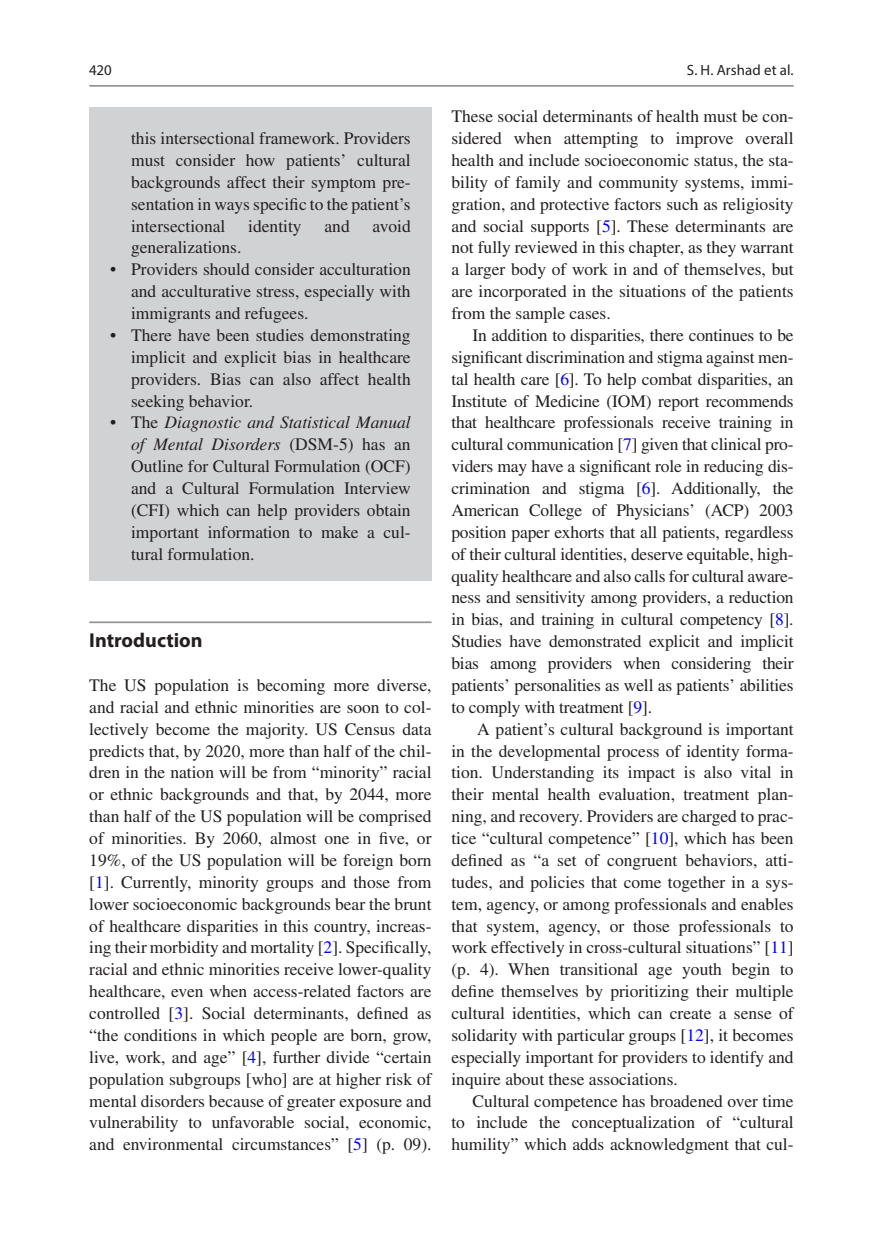
<style>
.page{position:relative;width:883px;height:1260px;background:#fff}
.page>*{position:absolute;margin:0;border:0;box-sizing:border-box;transform-origin:0 0}
.t1{font:700 20.12px "Myriad Pro";color:#231f20}
.t2{font:17.5px/21.9px "Times LT Std";color:#231f20;text-align:justify}
.t3{font:14.88px "Myriad Pro Regular 2";letter-spacing:.005em;color:#231f20}
.t4{font:14.88px "Myriad Pro";color:#231f20}
.s1{font-style:italic}
.s2{color:#00f}
</style>
<div class="page">
<hr style="left:89px;top:621px;width:343px;height:2px;background:#939598">
<div style="left:89px;top:107px;width:343px;height:474px;background:#d1d2d4"></div>
<hr style="left:89px;top:85px;width:705px;height:2px;background:#939598">
<p class="t4" style="left:89px;top:61px;width:24px">420</p>
<p class="t2" style="left:131px;top:127px;width:281px">this intersectional framework. Providers must consider how patients’ cultural backgrounds affect their symptom pre&shy;sentation in ways specific to the patient’s intersectional</p>
<p class="t2" style="left:248px;top:215px;width:55px">identity</p>
<p class="t2" style="left:325px;top:215px;width:27px">and</p>
<p class="t2" style="left:373px;top:215px;width:40px">avoid</p>
<p class="t2" style="left:131px;top:237px;width:112px">generalizations.</p>
<p class="t2" style="left:131px;top:258px;width:281px;text-indent:-21px">• Providers should consider acculturation and acculturative stress, especially with immigrants and refugees.</p>
<p class="t2" style="left:131px;top:324px;width:281px;text-indent:-21px">• There have been studies demonstrating implicit and explicit bias in healthcare providers. Bias can also affect health seeking behavior.</p>
<p class="t2" style="left:131px;top:412px;width:281px;text-indent:-21px">• The <span class="s1">Diagnostic and Statistical Manual of Mental Disorders</span> (DSM-5) has an Outline for Cultural Formulation (OCF) and a Cultural Formulation Interview (CFI) which can help providers obtain important information to make a cul&shy;tural formulation.</p>
<p class="t1" style="left:89px;top:627px;width:115px">Introduction</p>
<p class="t2" style="left:89px;top:674px;width:344px">The US population is becoming more diverse, and racial and ethnic minorities are soon to col&shy;lectively become the majority. US Census data predicts that, by 2020, more than half of the chil&shy;dren in the nation will be from “minority” racial or ethnic backgrounds and that, by 2044, more than half of the US population will be comprised of minorities. By 2060, almost one in five, or 19%, of the US population will be foreign born [<span class="s2">1</span>]. Currently, minority groups and those from lower socioeconomic backgrounds bear the brunt of healthcare disparities in this country, increas&shy;ing their morbidity and mortality [<span class="s2">2</span>]. Specifically, racial and ethnic minorities receive lower-quality healthcare, even when access-related factors are controlled [<span class="s2">3</span>]. Social determinants, defined as “the conditions in which people are born, grow, live, work, and age” [<span class="s2">4</span>], further divide “certain population subgroups [who] are at higher risk of mental disorders because of greater exposure and vulnerability to unfavorable social, economic, and environmental circumstances” [<span class="s2">5</span>] (p. 09).</p>
<p class="t3" style="left:687px;top:61px;width:108px">S. H. Arshad et al.</p>
<p class="t2" style="left:451px;top:105px;width:344px">These social determinants of health must be con&shy;sidered when attempting to improve overall health and include socioeconomic status, the sta&shy;bility of family and community systems, immi&shy;gration, and protective factors such as religiosity and social supports [<span class="s2">5</span>]. These determinants are not fully reviewed in this chapter, as they warrant a larger body of work in and of themselves, but are incorporated in the situations of the patients from the sample cases.</p>
<p class="t2" style="left:451px;top:324px;width:344px;text-indent:21px">In addition to disparities, there continues to be significant discrimination and stigma against men&shy;tal health care [<span class="s2">6</span>]. To help combat disparities, an Institute of Medicine (IOM) report recommends that healthcare professionals receive training in cultural communication [<span class="s2">7</span>] given that clinical pro&shy;viders may have a significant role in reducing dis&shy;crimination and stigma [<span class="s2">6</span>]. Additionally, the American College of Physicians’ (ACP) 2003 position paper exhorts that all patients, regardless of their cultural identities, deserve equitable, high&shy;quality healthcare and also calls for cultural aware&shy;ness and sensitivity among providers, a reduction in bias, and training in cultural competency [<span class="s2">8</span>].<br>Studies have demonstrated explicit and implicit bias among providers when considering their patients’ personalities as well as patients’ abilities to comply with treatment [<span class="s2">9</span>].</p>
<p class="t2" style="left:451px;top:718px;width:344px;text-indent:26px">A patient’s cultural background is important in the developmental process of identity forma&shy;tion. Understanding its impact is also vital in their mental health evaluation, treatment plan&shy;ning, and recovery. Providers are charged to prac&shy;tice “cultural competence” [<span class="s2">10</span>], which has been defined as “a set of congruent behaviors, atti&shy;tudes, and policies that come together in a sys&shy;tem, agency, or among professionals and enables that system, agency, or those professionals to work effectively in cross-cultural situations” [<span class="s2">11</span>] (p. 4). When transitional age youth begin to define themselves by prioritizing their multiple cultural identities, which can create a sense of solidarity with particular groups [<span class="s2">12</span>], it becomes especially important for providers to identify and inquire about these associations.</p>
<p class="t2" style="left:451px;top:1090px;width:344px;text-indent:21px">Cultural competence has broadened over time to include the conceptualization of “cultural humility” which adds acknowledgment that cul-</p>
</div>
